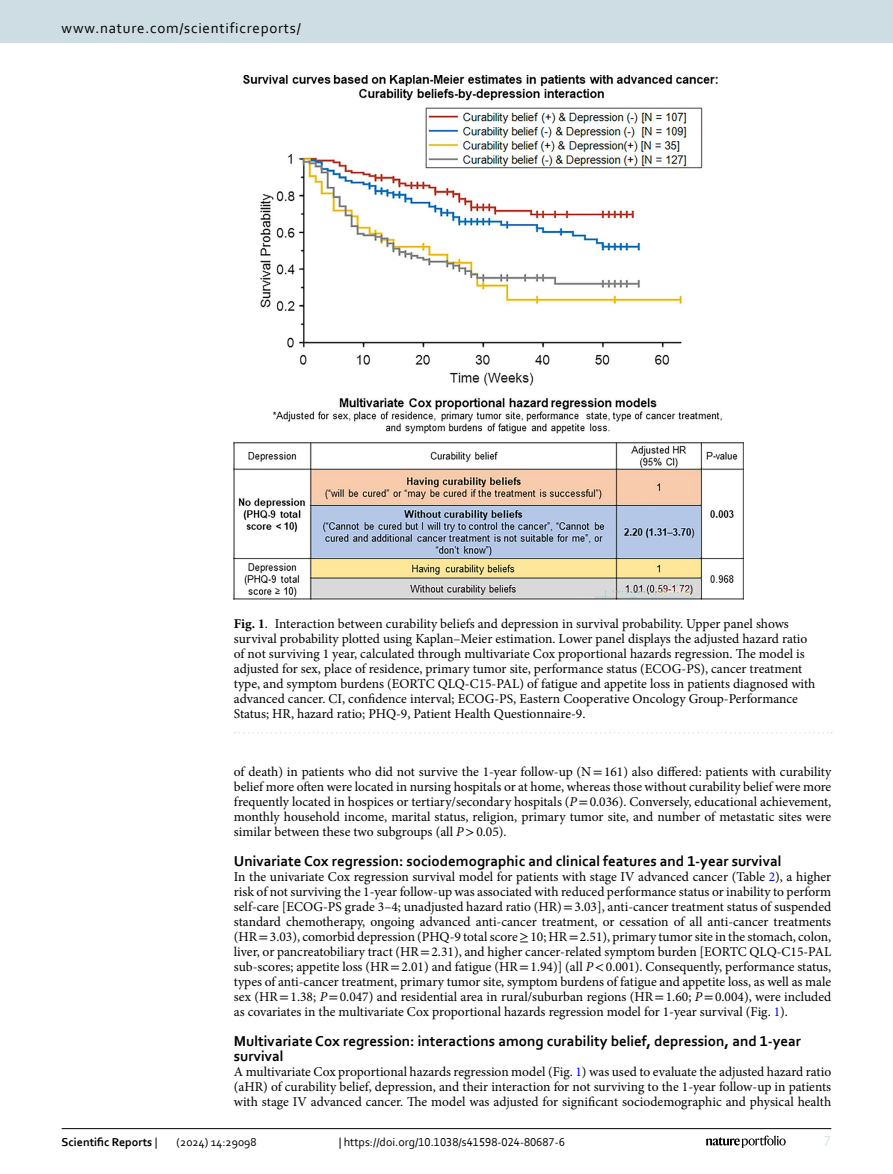
<style>
.page{position:relative;width:893px;height:1174px;background:#fff}
.page>*{position:absolute;margin:0;border:0;box-sizing:border-box;transform-origin:0 0}
.Head_2{font:700 15px/15px "Corbel";color:#000}
.t1{font:15px "Corbel";letter-spacing:.05em;color:#000}
.t2{font:15px "Corbel";color:#d9e4eb}
.Body_Text{font:13.5px/15px "Minion Pro";color:#000;text-align:justify}
.Figure_Caption{font:13.5px/15px "Minion Pro";color:#000}
.t3{font:12px "Corbel";color:#000}
.t4{font:700 12px "Corbel";color:#000}
.s1{font-weight:700}
.s2{font-family:"STIX"}
.s3{font-style:italic}
.s4{color:#00f}
.s5{font-weight:400}
</style>
<div class="page">
<img style="left:234px;top:76px;width:510px;height:524px">
<svg style="left:235px;top:732px;width:597px;height:1px"></svg>
<hr style="left:62px;top:1128px;width:769px;height:1px;background:#000">
<svg style="left:706px;top:1135px;width:80px;height:12px"></svg>
<div style="left:0;top:0;width:893px;height:43px;background:#cedde4"></div>
<p class="t1" style="left:62px;top:18px;width:241px">www.nature.com/scientificreports/</p>
<p class="Figure_Caption" style="left:234px;top:616px;width:583px"><span class="s1">Fig. 1</span>. Interaction between curability beliefs and depression in survival probability. Upper panel shows survival probability plotted using Kaplan–Meier estimation. Lower panel displays the adjusted hazard ratio of not surviving 1 year, calculated through multivariate Cox proportional hazards regression. The model is adjusted for sex, place of residence, primary tumor site, performance status (ECOG-PS), cancer treatment type, and symptom burdens (EORTC QLQ-C15-PAL) of fatigue and appetite loss in patients diagnosed with advanced cancer. CI, confidence interval; ECOG-PS, Eastern Cooperative Oncology Group-Performance Status; HR, hazard ratio; PHQ-9, Patient Health Questionnaire-9.</p>
<p class="Body_Text" style="left:234px;top:764px;width:599px">of death) in patients who did not survive the 1-year follow-up (N<span class="s2">=</span>161) also differed: patients with curability belief more often were located in nursing hospitals or at home, whereas those without curability belief were more frequently located in hospices or tertiary/secondary hospitals (<span class="s3">P</span><span class="s2">=</span>0.036). Conversely, educational achievement, monthly household income, marital status, religion, primary tumor site, and number of metastatic sites were similar between these two subgroups (all <span class="s3">P</span><span class="s2">&gt;</span>0.05).</p>
<p class="Head_2" style="left:234px;top:853px;width:549px">Univariate Cox regression: sociodemographic and clinical features and 1-year survival</p>
<p class="Body_Text" style="left:234px;top:869px;width:599px">In the univariate Cox regression survival model for patients with stage IV advanced cancer (Table <span class="s4">2</span>), a higher risk of not surviving the 1-year follow-up was associated with reduced performance status or inability to perform self-care [ECOG-PS grade 3–4; unadjusted hazard ratio (HR)<span class="s2">=</span>3.03], anti-cancer treatment status of suspended standard chemotherapy, ongoing advanced anti-cancer treatment, or cessation of all anti-cancer treatments (HR<span class="s2">=</span>3.03), comorbid depression (PHQ-9 total score<span class="s2">≥</span>10; HR<span class="s2">=</span>2.51), primary tumor site in the stomach, colon, liver, or pancreatobiliary tract (HR<span class="s2">=</span>2.31), and higher cancer-related symptom burden [EORTC QLQ-C15-PAL sub-scores; appetite loss (HR<span class="s2">=</span>2.01) and fatigue (HR<span class="s2">=</span>1.94)] (all <span class="s3">P</span><span class="s2">&lt;</span>0.001). Consequently, performance status, types of anti-cancer treatment, primary tumor site, symptom burdens of fatigue and appetite loss, as well as male sex (HR<span class="s2">=</span>1.38; <span class="s3">P</span><span class="s2">=</span>0.047) and residential area in rural/suburban regions (HR<span class="s2">=</span>1.60; <span class="s3">P</span><span class="s2">=</span>0.004), were included as covariates in the multivariate Cox proportional hazards regression model for 1-year survival (Fig. <span class="s4">1</span>).</p>
<p class="Head_2" style="left:234px;top:1033px;width:569px">Multivariate Cox regression: interactions among curability belief, depression, and 1-year survival</p>
<p class="Body_Text" style="left:234px;top:1064px;width:599px">A multivariate Cox proportional hazards regression model (Fig. <span class="s4">1</span>) was used to evaluate the adjusted hazard ratio (aHR) of curability belief, depression, and their interaction for not surviving to the 1-year follow-up in patients with stage IV advanced cancer. The model was adjusted for significant sociodemographic and physical health</p>
<p class="t4" style="left:62px;top:1134px;width:97px">Scientific Reports <span class="s5">|</span></p>
<p class="t3" style="left:177px;top:1134px;width:82px">(2024) 14:29098</p>
<p class="t3" style="left:339px;top:1134px;width:228px">| https://doi.org/10.1038/s41598-024-80687-6</p>
<p class="t2" style="left:824px;top:1132px;width:9px">7</p>
</div>
